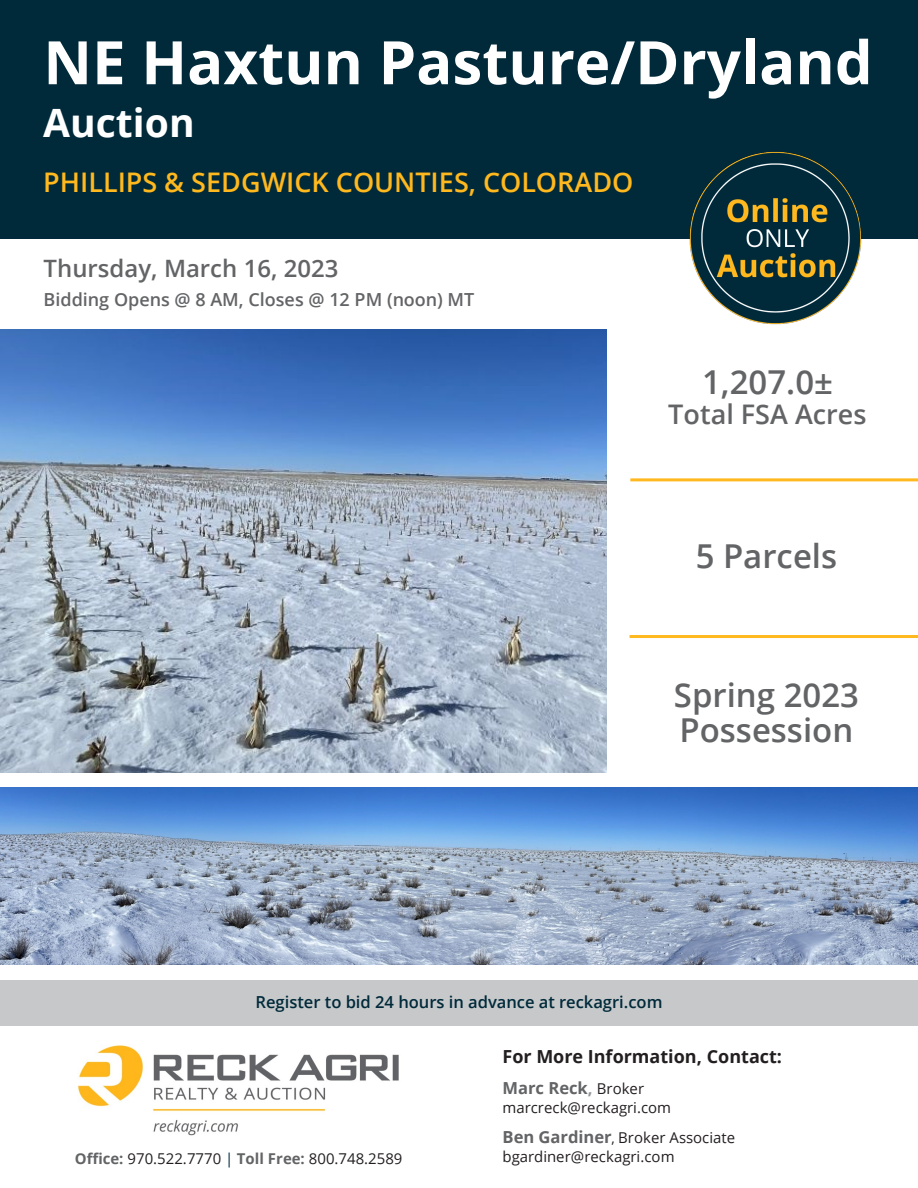
<style>
.page{position:relative;width:918px;height:1188px;background:#fff}
.page>*{position:absolute;margin:0;border:0;box-sizing:border-box;transform-origin:0 0}
.t1{font:700 60px "Open Sans";color:#fff}
.t2{font:700 39px "Open Sans";color:#fff}
.t3{font:600 33px/35.4px "Open Sans";color:#636466}
.t4{font:600 27px "Open Sans";color:#ffb81d}
.t5{font:600 27px "Open Sans";color:#636466}
.t6{font:600 24px "Open Sans";color:#636466}
.t7{font:600 18px "Open Sans";color:#636466}
.t8{font:700 18px "Open Sans";color:#231f20}
.t9{font:600 16.5px "Open Sans";color:#002a3a}
.t10{font:700 16.5px "Open Sans";color:#636466}
.t11{font:15px/29.4px "Open Sans";color:#231f20}
.s1{color:#939598}
.s2{font-weight:400;font-size:15px;color:#231f20}
.s3{font-weight:700;font-size:16.65px;color:#636466}
.s4{font-size:13.5px}
.s5{font-weight:700;color:#636466}
.s6{color:#002a3a}
</style>
<div class="page">
<img style="left:0;top:329px;width:606px;height:443px">
<div style="left:0;top:0;width:918px;height:239px;background:#002a3a"></div>
<img style="left:0;top:788px;width:918px;height:176px">
<img style="left:78px;top:1045px;width:321px;height:91px">
<div style="left:0;top:980px;width:918px;height:45px;background:#c7c8ca"></div>
<img style="left:689px;top:151px;width:173px;height:174px">
<hr style="left:630px;top:478px;width:288px;height:3px;background:#ffb81d">
<hr style="left:630px;top:635px;width:288px;height:3px;background:#ffb81d">
<h1 class="t1" style="left:43px;top:20px;width:831px">NE Haxtun Pasture/Dryland</h1>
<h2 class="t2" style="left:43px;top:95px;width:153px">Auction</h2>
<h3 class="t4" style="left:43px;top:163px;width:592px">PHILLIPS &amp; SEDGWICK COUNTIES, COLORADO</h3>
<h3 class="t6" style="left:44px;top:252px;width:296px">Thursday, March 16, 2023</h3>
<p class="t7" style="left:44px;top:287px;width:432px">Bidding Opens @ 8 AM, Closes @ 12 PM (noon) MT</p>
<h3 class="t3" style="left:702px;top:363px;width:132px">1,207.0±</h3>
<h3 class="t5" style="left:668px;top:396px;width:200px">Total FSA Acres</h3>
<h3 class="t3" style="left:696px;top:537px;width:143px">5 Parcels</h3>
<h3 class="t3" style="left:674px;top:676px;width:187px">Spring 2023<br>Possession</h3>
<p class="t9" style="left:256px;top:990px;width:409px">Register to bid 24 hours in advance at reckagri.com</p>
<p class="t8" style="left:503px;top:1044px;width:281px">For More Information, Contact:</p>
<p class="t10" style="left:503px;top:1076px;width:143px">Marc Reck<span class="s1">,</span> <span class="s2">Broker</span></p>
<p class="t11" style="left:503px;top:1093px;width:234px">marcreck@reckagri.com<br><span class="s3">Ben Gardiner</span><span class="s4">,</span> Broker Associate</p>
<p class="t11" style="left:75px;top:1144px;width:329px"><span class="s5">Office:</span> 970.522.7770 <span class="s6">|</span> <span class="s5">Toll Free:</span> 800.748.2589</p>
<p class="t11" style="left:503px;top:1142px;width:174px">bgardiner@reckagri.com</p>
</div>
